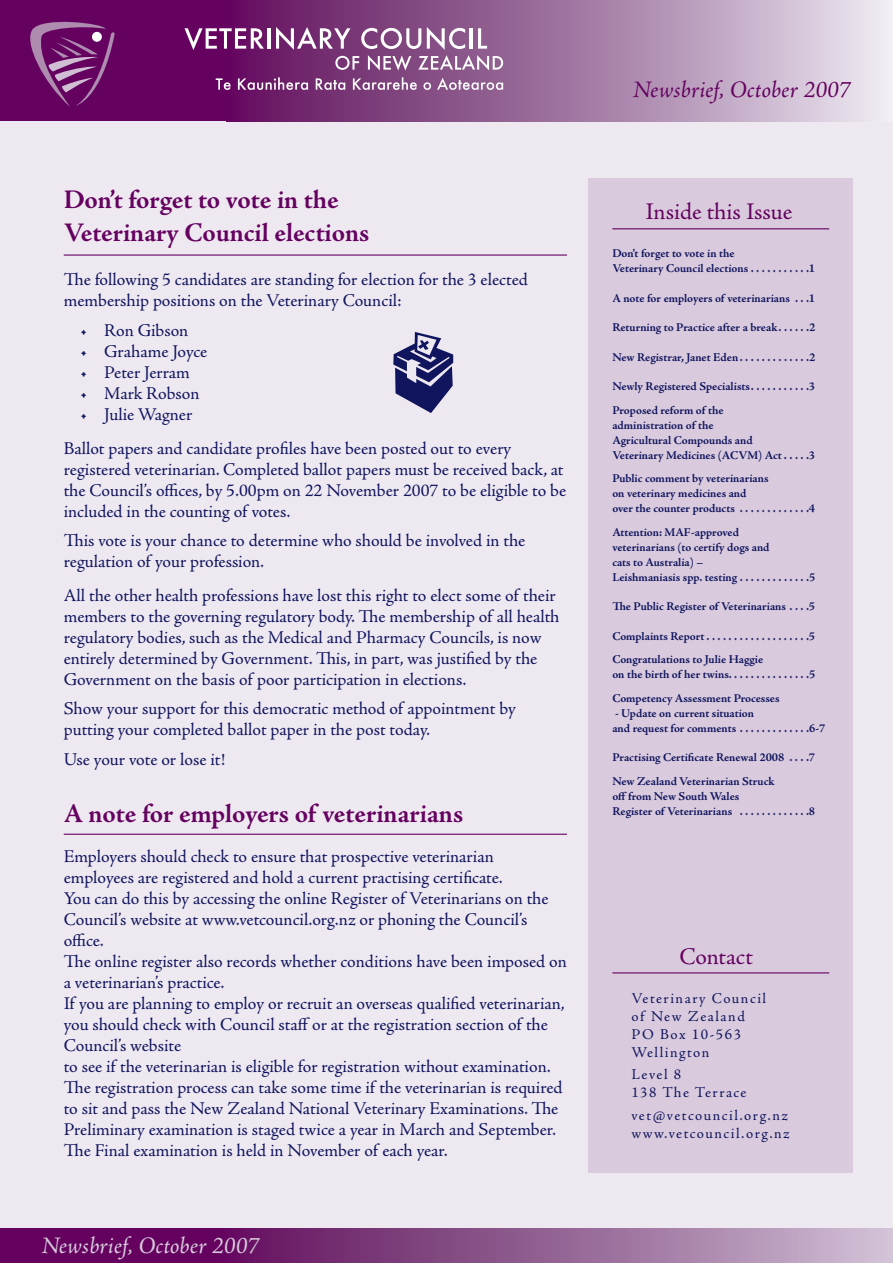
<style>
.page{position:relative;width:893px;height:1263px;background:#eee9f1}
.page>*{position:absolute;margin:0;border:0;box-sizing:border-box;transform-origin:0 0}
.t1{font:700 27px/33px "Adobe Jenson Pro";color:#650260}
.t2{font:24px "Adobe Jenson Pro";letter-spacing:-.005em;color:#650260}
.t3{font:italic 24px "Adobe Jenson Pro";color:#650260}
.t4{font:italic 24px "Adobe Jenson Pro";color:#d9cbdd}
.t5{font:18px/21px "Adobe Jenson Pro";color:#11155e}
.t6{font:15px/18px "Adobe Jenson Pro";letter-spacing:.1em;color:#11155e}
.t7{font:700 12px/15px "Adobe Jenson Pro";color:#11155e}
</style>
<div class="page">
<div style="left:0;top:0;width:108px;height:121px;background:#650260"></div>
<div style="left:108px;top:0;width:119px;height:121px;background:#650260"></div>
<div style="left:226px;top:0;width:667px;height:121px;background:linear-gradient(to right,#5c0958,#e7e5ed)"></div>
<svg style="left:184px;top:28px;width:80px;height:22px"></svg>
<hr style="left:267px;top:28px;width:4px;height:21px;background:#fff">
<svg style="left:276px;top:27px;width:227px;height:43px;background:#9b6b99"></svg>
<svg style="left:30px;top:21px;width:85px;height:86px"></svg>
<svg style="left:216px;top:78px;width:15px;height:12px"></svg>
<svg style="left:238px;top:77px;width:70px;height:13px"></svg>
<svg style="left:316px;top:78px;width:29px;height:12px"></svg>
<svg style="left:353px;top:77px;width:64px;height:13px"></svg>
<svg style="left:423px;top:82px;width:8px;height:8px"></svg>
<svg style="left:437px;top:78px;width:66px;height:12px"></svg>
<div style="left:588px;top:179px;width:264px;height:994px;background:#d9cbdd"></div>
<svg style="left:0;top:1229px;width:893px;height:34px;background:#8a4d89"></svg>
<svg style="left:393px;top:332px;width:60px;height:81px"></svg>
<hr style="left:64px;top:834px;width:503px;height:1px;background:#650260">
<hr style="left:64px;top:254px;width:503px;height:2px;background:#650260">
<hr style="left:612px;top:228px;width:217px;height:1px;background:#650260">
<hr style="left:612px;top:972px;width:217px;height:1px;background:#650260">
<h1 class="t1" style="left:64px;top:185px;width:307px">Don’t forget to vote in the<br>Veterinary Council elections</h1>
<p class="t5" style="left:64px;top:271px;width:466px">The following 5 candidates are standing for election for the 3 elected membership positions on the Veterinary Council:</p>
<p class="t5" style="left:80px;top:321px;width:110px">• Ron Gibson</p>
<p class="t5" style="left:80px;top:342px;width:129px">• Grahame Joyce</p>
<p class="t5" style="left:80px;top:363px;width:111px">• Peter Jerram</p>
<p class="t5" style="left:80px;top:384px;width:121px">• Mark Robson</p>
<p class="t5" style="left:64px;top:399px;width:449px;line-height:33.8px;text-indent:17px">• Julie Wagner<br>Ballot papers and candidate profiles have been posted out to every</p>
<p class="t5" style="left:64px;top:460px;width:504px">registered veterinarian. Completed ballot papers must be received back, at the Council’s offices, by 5.00pm on 22 November 2007 to be eligible to be included in the counting of votes.</p>
<p class="t5" style="left:64px;top:531px;width:463px">This vote is your chance to determine who should be involved in the regulation of your profession.</p>
<p class="t5" style="left:64px;top:586px;width:497px">All the other health professions have lost this right to elect some of their members to the governing regulatory body. The membership of all health regulatory bodies, such as the Medical and Pharmacy Councils, is now entirely determined by Government. This, in part, was justified by the Government on the basis of poor participation in elections.</p>
<p class="t5" style="left:64px;top:700px;width:454px">Show your support for this democratic method of appointment by putting your completed ballot paper in the post today.</p>
<p class="t5" style="left:64px;top:750px;width:163px">Use your vote or lose it!</p>
<h1 class="t1" style="left:64px;top:799px;width:401px">A note for employers of veterinarians</h1>
<p class="t5" style="left:64px;top:847px;width:505px">Employers should check to ensure that prospective veterinarian employees are registered and hold a current practising certificate.<br>You can do this by accessing the online Register of Veterinarians on the Council’s website at www.vetcouncil.org.nz or phoning the Council’s office.<br>The online register also records whether conditions have been imposed on a veterinarian’s practice.<br>If you are planning to employ or recruit an overseas qualified veterinarian, you should check with Council staff or at the registration section of the Council’s website<br>to see if the veterinarian is eligible for registration without examination.<br>The registration process can take some time if the veterinarian is required to sit and pass the New Zealand National Veterinary Examinations. The Preliminary examination is staged twice a year in March and September.<br>The Final examination is held in November of each year.</p>
<h2 class="t4" style="left:41px;top:1236px;width:219px">Newsbrief, October 2007</h2>
<h2 class="t3" style="left:633px;top:80px;width:219px">Newsbrief, October 2007</h2>
<h2 class="t2" style="left:646px;top:202px;width:148px">Inside this Issue</h2>
<p class="t7" style="left:612px;top:247px;width:204px">Don’t forget to vote in the<br>Veterinary Council elections . . . . . . . . . . .1</p>
<p class="t7" style="left:612px;top:291px;width:204px">A note for employers of veterinarians . . .1</p>
<p class="t7" style="left:612px;top:321px;width:204px">Returning to Practice after a break . . . . . .2</p>
<p class="t7" style="left:612px;top:350px;width:204px">New Registrar, Janet Eden . . . . . . . . . . . . .2</p>
<p class="t7" style="left:612px;top:376px;width:204px;line-height:23.5px">Newly Registered Specialists . . . . . . . . . . .3<br>Proposed reform of the</p>
<p class="t7" style="left:612px;top:418px;width:204px">administration of the<br>Agricultural Compounds and<br>Veterinary Medicines (ACVM) Act . . . . .3</p>
<p class="t7" style="left:612px;top:472px;width:204px">Public comment by veterinarians<br>on veterinary medicines and<br>over the counter products . . . . . . . . . . . . .4</p>
<p class="t7" style="left:612px;top:525px;width:204px">Attention: MAF-approved<br>veterinarians (to certify dogs and<br>cats to Australia) –<br>Leishmaniasis spp. testing . . . . . . . . . . . . .5</p>
<p class="t7" style="left:612px;top:600px;width:204px">The Public Register of Veterinarians . . . .5</p>
<p class="t7" style="left:612px;top:625px;width:204px;line-height:23.5px">Complaints Report . . . . . . . . . . . . . . . . . . .5<br>Congratulations to Julie Haggie</p>
<p class="t7" style="left:612px;top:664px;width:204px;line-height:23.5px">on the birth of her twins. . . . . . . . . . . . . . .5<br>Competency Assessment Processes</p>
<p class="t7" style="left:612px;top:706px;width:215px">- Update on current situation<br>and request for comments . . . . . . . . . . . . .6-7</p>
<p class="t7" style="left:612px;top:747px;width:204px;line-height:23.5px">Practising Certificate Renewal 2008 . . . .7<br>New Zealand Veterinarian Struck</p>
<p class="t7" style="left:612px;top:789px;width:204px">off from New South Wales<br>Register of Veterinarians . . . . . . . . . . . . .8</p>
<h2 class="t2" style="left:679px;top:947px;width:75px">Contact</h2>
<p class="t6" style="left:631px;top:991px;width:136px">Veterinary Council of New Zealand<br>PO Box 10-563<br>Wellington</p>
<p class="t6" style="left:631px;top:1067px;width:117px">Level 8<br>138 The Terrace</p>
<p class="t6" style="left:631px;top:1107px;width:160px">vet@vetcouncil.org.nz www.vetcouncil.org.nz</p>
</div>
